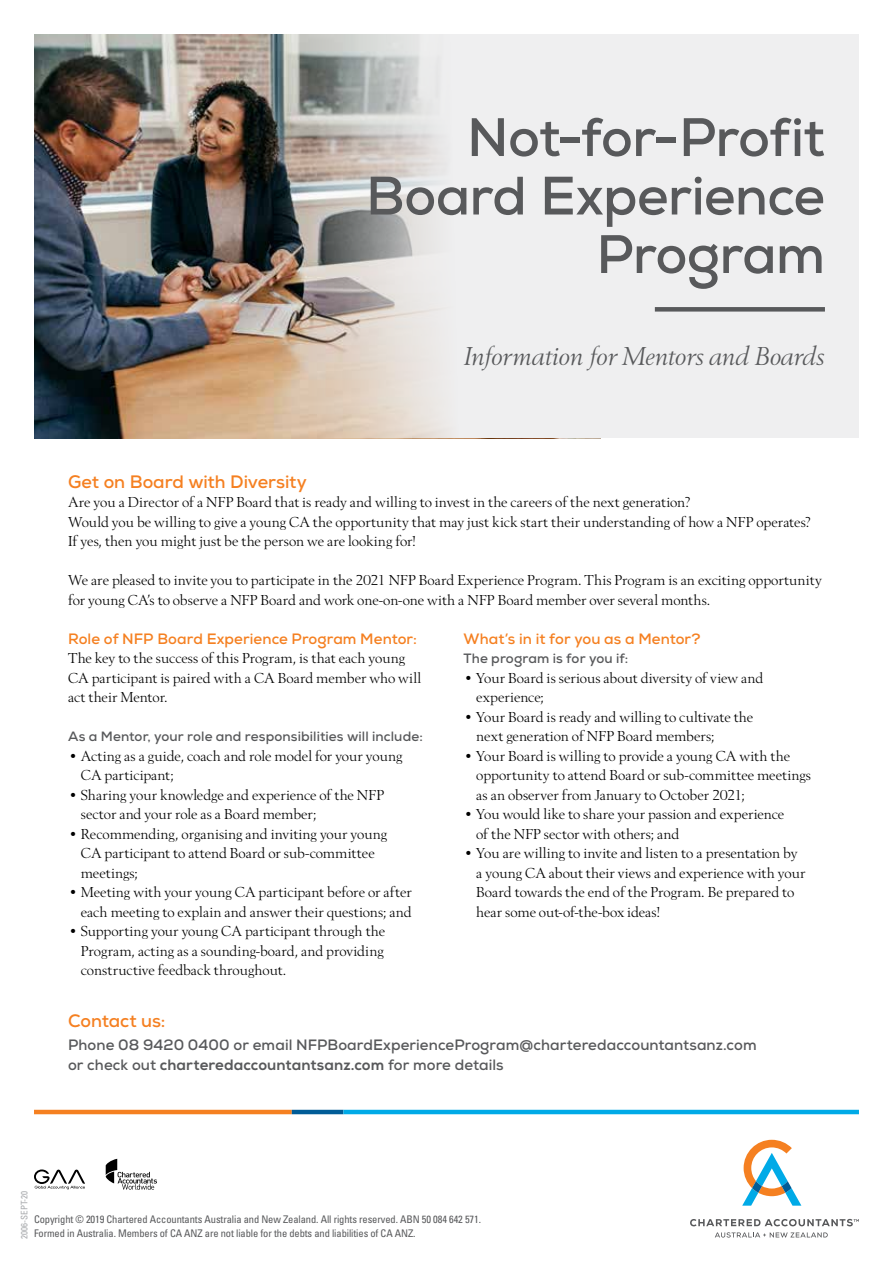
<style>
.page{position:relative;width:893px;height:1263px;background:#fff}
.page>*{position:absolute;margin:0;border:0;box-sizing:border-box;transform-origin:0 0}
.t1{font:700 54px/58.5px "Nexa";letter-spacing:-.01em;color:#58595b;text-align:right}
.t2{font:italic 27px "Berling";letter-spacing:-.01em;color:#58595b}
.t3{font:700 18px "Nexa";letter-spacing:-.005em;color:#f58021}
.t4{font:15px/19.5px "Berling";color:#000}
.t5{font:700 15px/19.5px "Nexa";letter-spacing:.005em;color:#58595b}
.t6{font:700 15px "Nexa";letter-spacing:.005em;color:#f58021}
.t7{font:700 13.5px "Nexa";letter-spacing:.01em;color:#58595b}
.t8{font:condensed 10.5px/14.9px "Univers LT Pro";letter-spacing:-.01em;color:#58595b}
.t9{font:condensed 9px "Univers LT Pro";color:#a7a9ac}
.s1{font-weight:800}
</style>
<div class="page">
<img style="left:34px;top:34px;width:253px;height:404px">
<svg style="left:287px;top:34px;width:572px;height:404px;fill:#efeff0"></svg>
<div style="left:655px;top:307px;width:170px;height:5px;background:#58595b"></div>
<hr style="left:34px;top:1110px;width:258px;height:4px;background:#f58021">
<hr style="left:292px;top:1110px;width:51px;height:4px;background:#005c97">
<hr style="left:343px;top:1110px;width:516px;height:4px;background:#00aae7">
<svg style="left:742px;top:1140px;width:59px;height:66px"></svg>
<svg style="left:715px;top:1232px;width:113px;height:5px"></svg>
<svg style="left:690px;top:1219px;width:169px;height:7px"></svg>
<svg style="left:34px;top:1169px;width:51px;height:20px"></svg>
<svg style="left:106px;top:1159px;width:51px;height:31px"></svg>
<h1 class="t1" style="left:366px;top:108px;width:460px">Not-for-Profit<br>Board Experience<br>Program</h1>
<h2 class="t2" style="left:464px;top:342px;width:363px">Information for Mentors and Boards</h2>
<p class="t3" style="left:68px;top:470px;width:240px">Get on Board with Diversity</p>
<p class="t4" style="left:68px;top:493px;width:744px">Are you a Director of a NFP Board that is ready and willing to invest in the careers of the next generation?<br>Would you be willing to give a young CA the opportunity that may just kick start their understanding of how a NFP operates?<br>If yes, then you might just be the person we are looking for!</p>
<p class="t4" style="left:68px;top:571px;width:755px">We are pleased to invite you to participate in the 2021 NFP Board Experience Program. This Program is an exciting opportunity for young CA’s to observe a NFP Board and work one-on-one with a NFP Board member over several months.</p>
<p class="t6" style="left:68px;top:629px;width:350px">Role of NFP Board Experience Program Mentor:</p>
<p class="t4" style="left:68px;top:649px;width:355px">The key to the success of this Program, is that each young<br>CA participant is paired with a CA Board member who will act their Mentor.</p>
<p class="t7" style="left:68px;top:728px;width:356px">As a Mentor, your role and responsibilities will include:</p>
<p class="t4" style="left:81px;top:746px;width:323px;text-indent:-13px">• Acting as a guide, coach and role model for your young<br>CA participant;</p>
<p class="t4" style="left:81px;top:785px;width:305px;text-indent:-13px">• Sharing your knowledge and experience of the NFP sector and your role as a Board member;</p>
<p class="t4" style="left:81px;top:824px;width:308px;text-indent:-13px">• Recommending, organising and inviting your young<br>CA participant to attend Board or sub-committee meetings;</p>
<p class="t4" style="left:68px;top:883px;width:345px;text-align:right">• Meeting with your young CA participant before or after each meeting to explain and answer their questions; and</p>
<p class="t4" style="left:81px;top:922px;width:306px;text-align:justify;text-indent:-13px">• Supporting your young CA participant through the Program, acting as a sounding-board, and providing constructive feedback throughout.</p>
<p class="t6" style="left:463px;top:629px;width:239px">What’s in it for you as a Mentor?</p>
<p class="t7" style="left:463px;top:650px;width:166px">The program is for you if:</p>
<p class="t4" style="left:476px;top:668px;width:289px;text-indent:-13px">• Your Board is serious about diversity of view and experience;</p>
<p class="t4" style="left:476px;top:707px;width:278px;text-indent:-13px">• Your Board is ready and willing to cultivate the next generation of NFP Board members;</p>
<p class="t4" style="left:476px;top:746px;width:336px;text-indent:-13px">• Your Board is willing to provide a young CA with the opportunity to attend Board or sub-committee meetings as an observer from January to October 2021;</p>
<p class="t4" style="left:476px;top:805px;width:309px;text-indent:-13px">• You would like to share your passion and experience of the NFP sector with others; and</p>
<p class="t4" style="left:476px;top:844px;width:331px;text-indent:-13px">• You are willing to invite and listen to a presentation by a young CA about their views and experience with your Board towards the end of the Program. Be prepared to hear some out-of-the-box ideas!</p>
<p class="t3" style="left:68px;top:1009px;width:99px">Contact us:</p>
<p class="t5" style="left:68px;top:1035px;width:690px">Phone 08 9420 0400 or email NFPBoardExperienceProgram@charteredaccountantsanz.com or check out <span class="s1">charteredaccountantsanz.com</span> for more details</p>
<p class="t9" style="left:19px;top:1239px;width:50px;rotate:-90deg">2006-SEPT-20</p>
<p class="t8" style="left:34px;top:1211px;width:448px">Copyright © 2019 Chartered Accountants Australia and New Zealand. All rights reserved. ABN 50 084 642 571.<br>Formed in Australia. Members of CA ANZ are not liable for the debts and liabilities of CA ANZ.</p>
</div>
